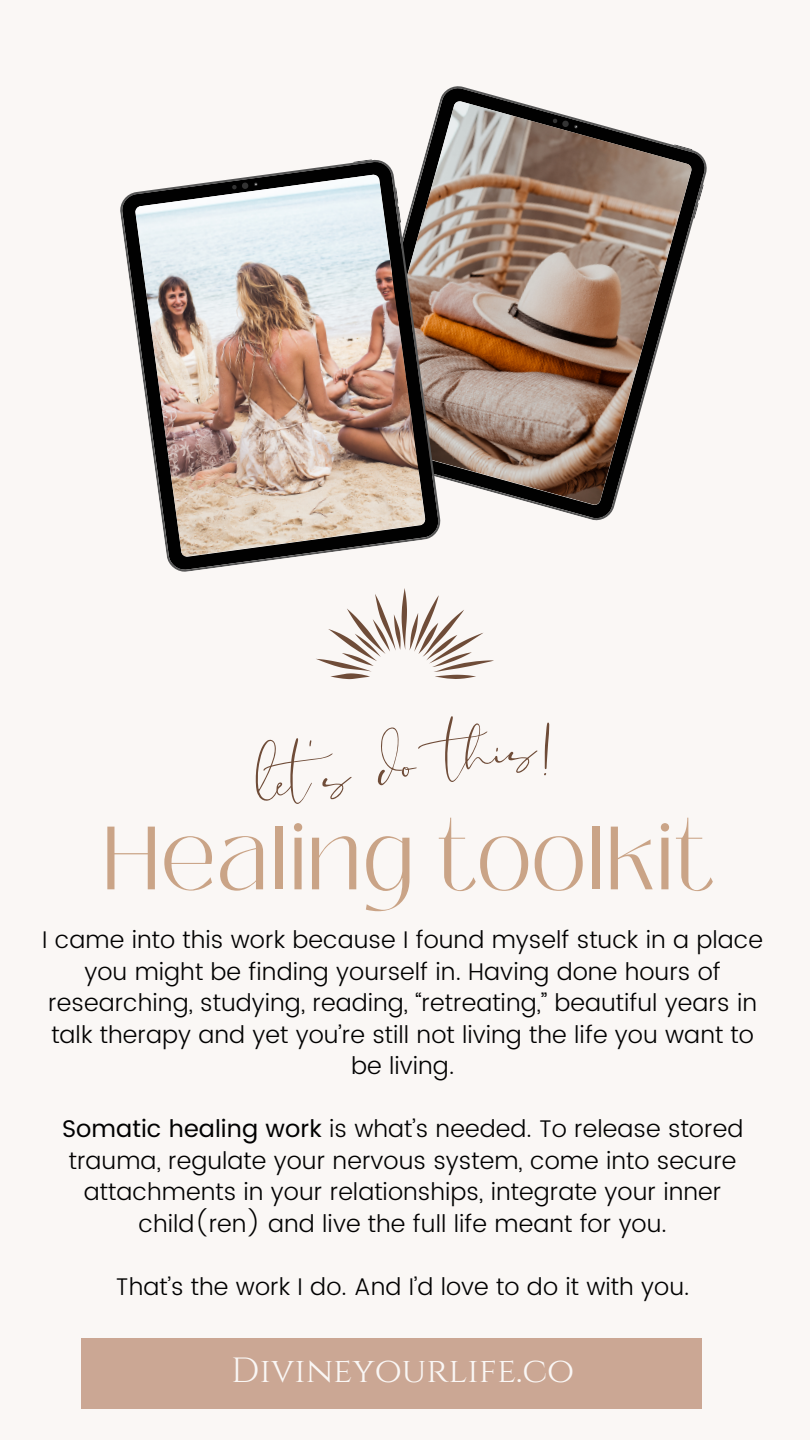
<style>
.page{position:relative;width:810px;height:1440px;background:#faf7f5}
.page>*{position:absolute;margin:0;border:0;box-sizing:border-box;transform-origin:0 0}
.t1{font:106.2px "The Something";color:#6f4c38}
.t2{font:300 89.4px "Black Mango";color:#caa487}
.t3{font:35px "Cinzel";color:#faf7f5}
.t4{font:300 24.1px/31.5px "Poppins";letter-spacing:.005em;color:#010101;text-align:center}
.s1{font-weight:400}
</style>
<div class="page">
<svg style="left:440px;top:86px;width:267px;height:435px"></svg>
<img style="left:424px;top:101px;width:268px;height:404px">
<svg style="left:552px;top:118px;width:26px;height:11px"></svg>
<svg style="left:694px;top:185px;width:10px;height:34px"></svg>
<svg style="left:674px;top:144px;width:19px;height:6px"></svg>
<svg style="left:120px;top:158px;width:323px;height:414px"></svg>
<img style="left:135px;top:174px;width:290px;height:383px">
<svg style="left:232px;top:182px;width:26px;height:8px"></svg>
<svg style="left:395px;top:187px;width:6px;height:36px"></svg>
<svg style="left:353px;top:159px;width:19px;height:4px"></svg>
<svg style="left:316px;top:588px;width:178px;height:91px"></svg>
<div style="left:81px;top:1338px;width:620px;height:70px;background:#cba794"></div>
<h1 class="t1" style="left:246px;top:719px;width:306px;rotate:-8deg">let's do this!</h1>
<h2 class="t2" style="left:101px;top:791px;width:614px">Healing toolkit</h2>
<p class="t4" style="left:42px;top:924px;width:722px">I came into this work because I found myself stuck in a place you might be finding yourself in. Having done hours of researching, studying, reading, “retreating,” beautiful years in talk therapy and yet you’re still not living the life you want to be living.</p>
<p class="t4" style="left:62px;top:1113px;width:683px"><span class="s1">Somatic healing work</span> is what’s needed. To release stored trauma, regulate your nervous system, come into secure attachments in your relationships, integrate your inner child(ren) and live the full life meant for you.</p>
<p class="t4" style="left:116px;top:1271px;width:575px">That’s the work I do. And I’d love to do it with you.</p>
<h3 class="t3" style="left:231px;top:1348px;width:345px">Divineyourlife.co</h3>
</div>
